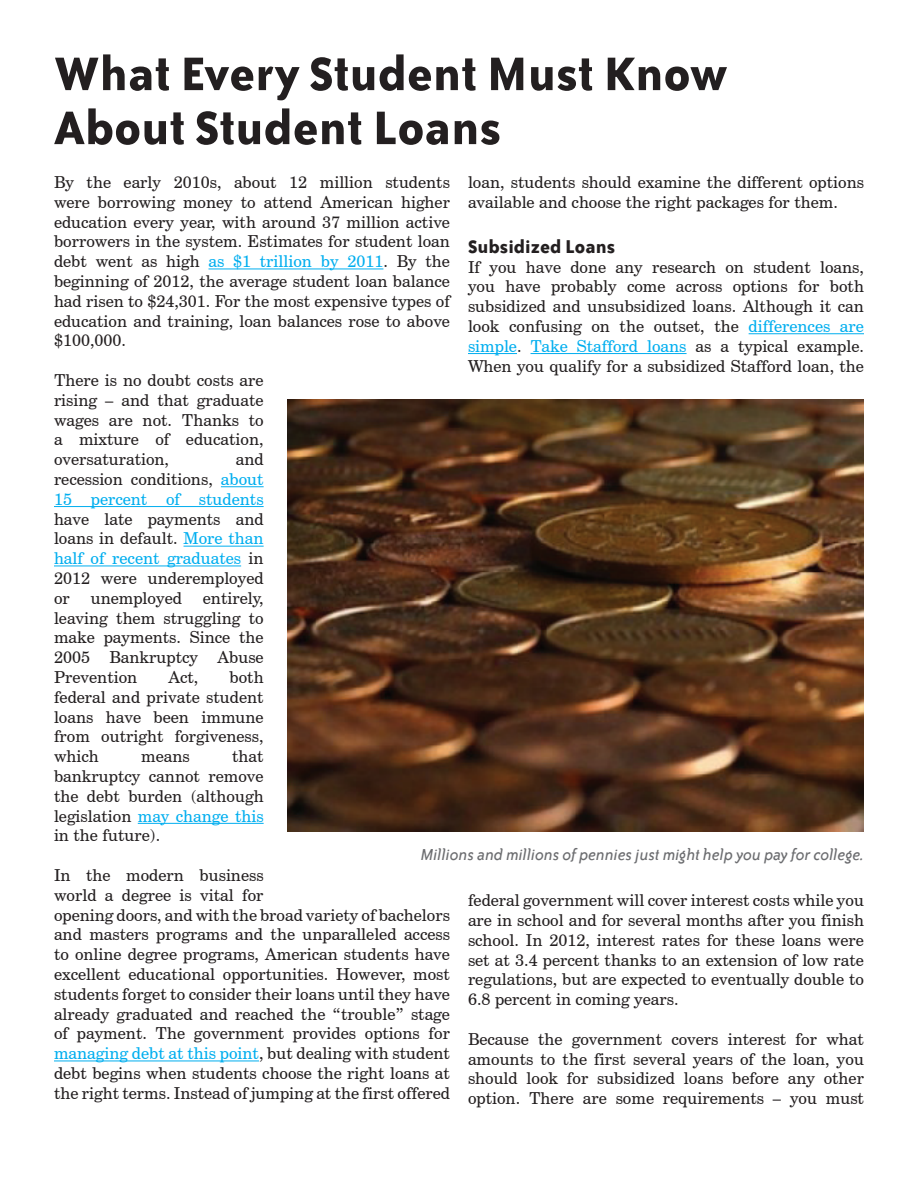
<style>
.page{position:relative;width:918px;height:1188px;background:#fff}
.page>*{position:absolute;margin:0;border:0;box-sizing:border-box;transform-origin:0 0}
.t1{font:700 54px/54px "Bailey Sans ITC";color:#231f20}
.t2{font:700 21px "Bailey Sans ITC";color:#231f20}
.t3{font:italic 18px "Bailey Sans ITC";color:#6c6d70}
.t4{font:16.5px/19.8px "Century Schoolbook BT";color:#231f20;text-align:justify}
.t5{font:16.5px/19.8px "Century Schoolbook BT";color:#00aeef;text-align:justify}
.s1{color:#00aeef}
.s2{color:#231f20}
</style>
<div class="page">
<hr style="left:208px;top:269px;width:175px;height:1px;background:#00aeef">
<hr style="left:221px;top:486px;width:43px;height:1px;background:#00aeef">
<hr style="left:54px;top:506px;width:210px;height:1px;background:#00aeef">
<hr style="left:184px;top:546px;width:80px;height:1px;background:#00aeef">
<hr style="left:54px;top:566px;width:187px;height:1px;background:#00aeef">
<hr style="left:138px;top:823px;width:126px;height:1px;background:#00aeef">
<hr style="left:54px;top:1061px;width:205px;height:1px;background:#00aeef">
<hr style="left:749px;top:333px;width:115px;height:1px;background:#00aeef">
<hr style="left:468px;top:353px;width:49px;height:1px;background:#00aeef">
<hr style="left:531px;top:353px;width:156px;height:1px;background:#00aeef">
<img style="left:288px;top:400px;width:576px;height:432px">
<h1 class="t1" style="left:54px;top:44px;width:675px">What Every Student Must Know<br>About Student Loans</h1>
<p class="t4" style="left:54px;top:172px;width:398px">By the early 2010s, about 12 million students were borrowing money to attend American higher education every year, with around 37 million active borrowers in the system. Estimates for student loan debt went as high <span class="s1">as $1 trillion by 2011</span>. By the beginning of 2012, the average student loan balance had risen to $24,301. For the most expensive types of education and training, loan balances rose to above $100,000.</p>
<p class="t4" style="left:54px;top:370px;width:211px">There is no doubt costs are rising – and that graduate wages are not. Thanks to a mixture of education, oversaturation,</p>
<p class="t4" style="left:468px;top:172px;width:398px">loan, students should examine the different options available and choose the right packages for them.</p>
<p class="t2" style="left:468px;top:234px;width:149px">Subsidized Loans</p>
<p class="t4" style="left:468px;top:257px;width:398px">If you have done any research on student loans, you have probably come across options for both subsidized and unsubsidized loans. Although it can look confusing on the outset, the <span class="s1">differences are simple</span>. <span class="s1">Take Stafford loans</span> as a typical example.<br>When you qualify for a subsidized Stafford loan, the</p>
<p class="t5" style="left:54px;top:449px;width:211px;text-indent:182px"><span class="s2">and recession conditions,</span> about 15 percent of students</p>
<p class="t4" style="left:54px;top:509px;width:211px">have late payments and loans in default. <span class="s1">More than half of recent graduates</span> in 2012 were underemployed or</p>
<p class="t4" style="left:54px;top:588px;width:211px;text-indent:149px">entirely, leaving them struggling to make payments. Since the 2005 Bankruptcy Abuse Prevention</p>
<p class="t4" style="left:91px;top:588px;width:93px">unemployed</p>
<p class="t4" style="left:54px;top:667px;width:211px;text-indent:176px">both federal and private student loans have been immune from outright forgiveness, which</p>
<p class="t4" style="left:168px;top:667px;width:31px">Act,</p>
<p class="t4" style="left:54px;top:746px;width:211px;text-indent:178px">that bankruptcy cannot remove the debt burden (although legislation <span class="s1">may change this </span>in the future).</p>
<p class="t4" style="left:54px;top:865px;width:398px;text-align:left">In the modern business<br>world a degree is vital for<br>opening doors, and with the broad variety of bachelors and masters programs and the unparalleled access to online degree programs, American students have excellent educational opportunities. However, most students forget to consider their loans until they have already graduated and reached the “trouble” stage of payment. The government provides options for <span class="s1">managing debt at this point</span>, but dealing with student debt begins when students choose the right loans at the right terms. Instead of jumping at the first offered</p>
<p class="t4" style="left:141px;top:746px;width:50px">means</p>
<p class="t3" style="left:421px;top:843px;width:445px">Millions and millions of pennies just might help you pay for college.</p>
<p class="t4" style="left:468px;top:890px;width:398px">federal government will cover interest costs while you are in school and for several months after you finish school. In 2012, interest rates for these loans were set at 3.4 percent thanks to an extension of low rate regulations, but are expected to eventually double to 6.8 percent in coming years.</p>
<p class="t4" style="left:468px;top:1029px;width:398px">Because the government covers interest for what amounts to the first several years of the loan, you should look for subsidized loans before any other option. There are some requirements – you must</p>
</div>
